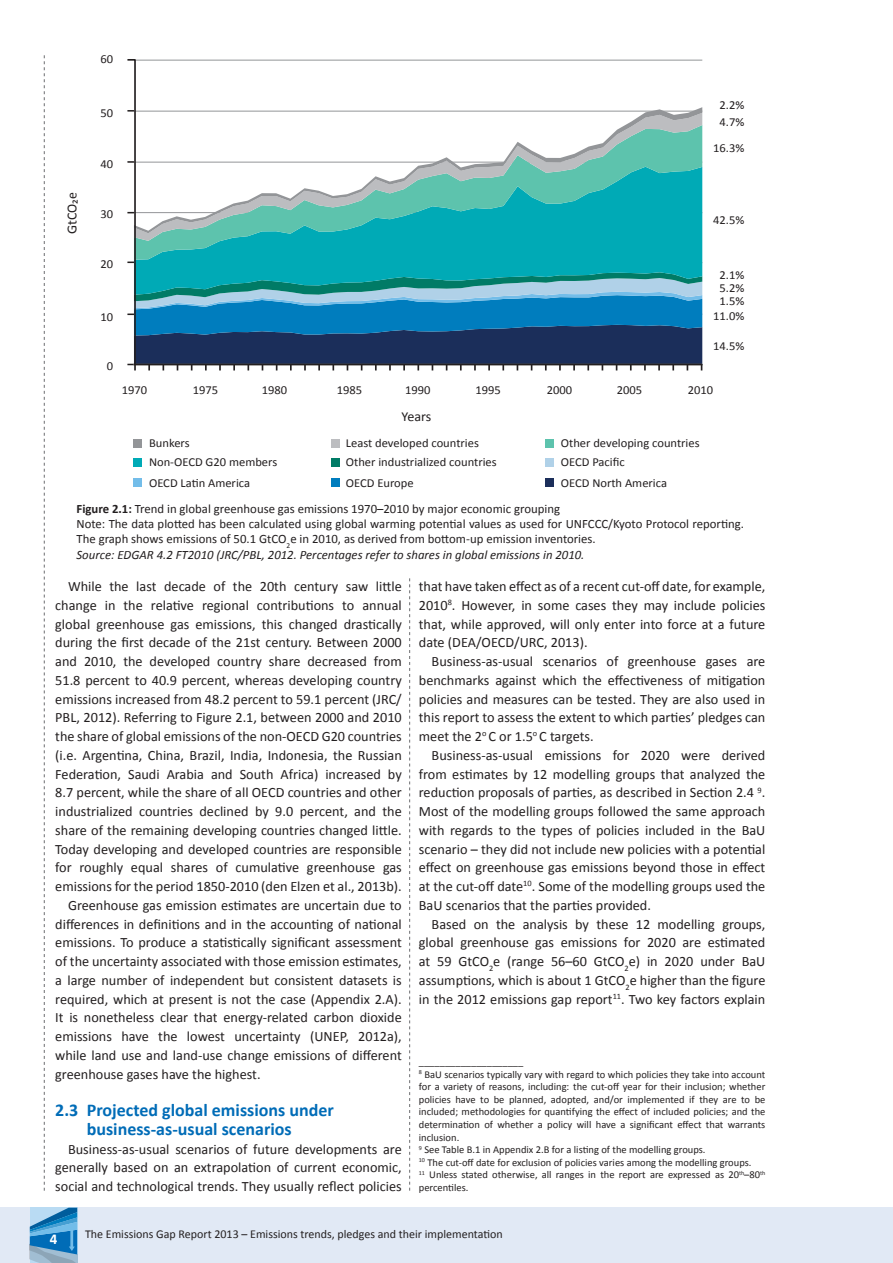
<style>
.page{position:relative;width:893px;height:1263px;background:#fff}
.page>*{position:absolute;margin:0;border:0;box-sizing:border-box;transform-origin:0 0}
.EMG_x_x{font:700 18px/18.8px "Calibri";color:#006cb7;text-align:center}
.t1{font:700 15px "Calibri";color:#fff}
.t2{font:14.25px/18.8px "Calibri";color:#231f20;text-align:justify}
.t3{font:13.8px "Calibri";color:#231f20;scale:1.05 1}
.t4{font:13.8px "Calibri";color:#231f20}
.t5{font:12.75px/15.3px "Calibri";color:#231f20}
.t6{font:italic 12.75px "Calibri";color:#231f20}
.t7{font:12.15px/13.5px "Calibri";color:#231f20}
.t8{font:12px "Calibri";color:#231f20}
.t9{font:10.5px/12.6px "Calibri";color:#231f20;text-align:justify}
.s1{font-weight:700}
</style>
<div class="page">
<div style="left:0;top:1208px;width:893px;height:55px;background:#e1e9f5"></div>
<svg style="left:30px;top:1208px;width:47px;height:55px;background:#5199c9"></svg>
<svg style="left:44px;top:55px;width:1px;height:1136px"></svg>
<div style="left:134px;top:439px;width:8px;height:8px;background:#939598"></div>
<div style="left:332px;top:439px;width:8px;height:8px;background:#bcbdc0"></div>
<div style="left:546px;top:439px;width:8px;height:8px;background:#5dc3ad"></div>
<div style="left:134px;top:479px;width:8px;height:8px;background:#73bde9"></div>
<div style="left:332px;top:479px;width:8px;height:8px;background:#007dbe"></div>
<div style="left:546px;top:479px;width:8px;height:8px;background:#1b2e5a"></div>
<div style="left:134px;top:458px;width:8px;height:9px;background:#00aab6"></div>
<div style="left:332px;top:458px;width:8px;height:9px;background:#007b66"></div>
<div style="left:546px;top:458px;width:8px;height:9px;background:#b0d1e8"></div>
<svg style="left:127px;top:59px;width:575px;height:312px"></svg>
<svg style="left:409px;top:578px;width:1px;height:613px"></svg>
<p class="t3" style="left:63px;top:234px;width:41px;rotate:-90deg">GtCO₂e</p>
<p class="t7" style="left:100px;top:52px;width:14px">60</p>
<p class="t7" style="left:100px;top:106px;width:14px">50</p>
<p class="t7" style="left:100px;top:158px;width:14px">40</p>
<p class="t7" style="left:719px;top:96px;width:26px;line-height:17.4px">2.2%<br>4.7%</p>
<p class="t7" style="left:713px;top:141px;width:33px">16.3%</p>
<p class="t7" style="left:100px;top:207px;width:14px">30</p>
<p class="t7" style="left:713px;top:213px;width:33px">42.5%</p>
<p class="t7" style="left:100px;top:258px;width:14px">20</p>
<p class="t7" style="left:100px;top:310px;width:14px">10</p>
<p class="t7" style="left:107px;top:359px;width:8px">0</p>
<p class="t7" style="left:713px;top:268px;width:33px;text-align:center">2.1%<br>5.2%<br>1.5%<br>11.0%</p>
<p class="t7" style="left:713px;top:339px;width:33px">14.5%</p>
<p class="t7" style="left:122px;top:383px;width:27px">1970</p>
<p class="t7" style="left:193px;top:383px;width:27px">1975</p>
<p class="t7" style="left:262px;top:383px;width:27px">1980</p>
<p class="t7" style="left:337px;top:383px;width:27px">1985</p>
<p class="t7" style="left:405px;top:383px;width:27px">1990</p>
<p class="t7" style="left:475px;top:383px;width:27px">1995</p>
<p class="t7" style="left:547px;top:383px;width:27px">2000</p>
<p class="t7" style="left:617px;top:383px;width:27px">2005</p>
<p class="t7" style="left:688px;top:383px;width:27px">2010</p>
<p class="t4" style="left:402px;top:408px;width:31px">Years</p>
<p class="t7" style="left:149px;top:436px;width:42px">Bunkers</p>
<p class="t7" style="left:346px;top:436px;width:135px">Least developed countries</p>
<p class="t7" style="left:561px;top:436px;width:140px">Other developing countries</p>
<p class="t7" style="left:149px;top:476px;width:103px">OECD Latin America</p>
<p class="t7" style="left:346px;top:476px;width:69px">OECD Europe</p>
<p class="t7" style="left:561px;top:476px;width:108px">OECD North America</p>
<p class="t7" style="left:149px;top:456px;width:130px">Non-OECD G20 members</p>
<p class="t7" style="left:346px;top:456px;width:152px">Other industrialized countries</p>
<p class="t7" style="left:561px;top:456px;width:65px">OECD Pacific</p>
<p class="t5" style="left:77px;top:501px;width:485px"><span class="s1">Figure 2.1:</span> Trend in global greenhouse gas emissions 1970–2010 by major economic grouping</p>
<p class="t5" style="left:77px;top:516px;width:669px">Note: The data plotted has been calculated using global warming potential values as used for UNFCCC/Kyoto Protocol reporting.<br>The graph shows emissions of 50.1 GtCO<sub>2</sub>e in 2010, as derived from bottom-up emission inventories.</p>
<p class="t6" style="left:77px;top:546px;width:509px">Source: EDGAR 4.2 FT2010 (JRC/PBL, 2012. Percentages refer to shares in global emissions in 2010.</p>
<p class="t2" style="left:55px;top:577px;width:348px;text-indent:13px">While the last decade of the 20th century saw little change in the relative regional contributions to annual global greenhouse gas emissions, this changed drastically during the first decade of the 21st century. Between 2000 and 2010, the developed country share decreased from 51.8 percent to 40.9 percent, whereas developing country emissions increased from 48.2 percent to 59.1 percent (JRC/ PBL, 2012). Referring to Figure 2.1, between 2000 and 2010 the share of global emissions of the non-OECD G20 countries (i.e. Argentina, China, Brazil, India, Indonesia, the Russian Federation, Saudi Arabia and South Africa) increased by</p>
<p class="t2" style="left:55px;top:783px;width:348px">8.7 percent, while the share of all OECD countries and other industrialized countries declined by 9.0 percent, and the share of the remaining developing countries changed little.<br>Today developing and developed countries are responsible for roughly equal shares of cumulative greenhouse gas emissions for the period 1850-2010 (den Elzen et al., 2013b).</p>
<p class="t2" style="left:55px;top:896px;width:348px;text-indent:13px">Greenhouse gas emission estimates are uncertain due to differences in definitions and in the accounting of national emissions. To produce a statistically significant assessment of the uncertainty associated with those emission estimates, a large number of independent but consistent datasets is required, which at present is not the case (Appendix 2.A).<br>It is nonetheless clear that energy-related carbon dioxide emissions have the lowest uncertainty (UNEP, 2012a), while land use and land-use change emissions of different greenhouse gases have the highest.</p>
<p class="EMG_x_x" style="left:55px;top:1101px;width:280px">2.3 Projected global emissions under business-as-usual scenarios</p>
<p class="t2" style="left:55px;top:1140px;width:348px;text-indent:13px">Business-as-usual scenarios of future developments are generally based on an extrapolation of current economic, social and technological trends. They usually reflect policies</p>
<p class="t2" style="left:419px;top:577px;width:348px">that have taken effect as of a recent cut-off date, for example, 2010<sup>8</sup>. However, in some cases they may include policies that, while approved, will only enter into force at a future date (DEA/OECD/URC, 2013).</p>
<p class="t2" style="left:419px;top:652px;width:348px;text-indent:13px">Business-as-usual scenarios of greenhouse gases are benchmarks against which the effectiveness of mitigation policies and measures can be tested. They are also used in this report to assess the extent to which parties’ pledges can meet the 2<sup>o</sup> C or 1.5<sup>o</sup> C targets.</p>
<p class="t2" style="left:419px;top:746px;width:348px;text-indent:13px">Business-as-usual emissions for 2020 were derived from estimates by 12 modelling groups that analyzed the reduction proposals of parties, as described in Section 2.4 <sup>9</sup>.<br>Most of the modelling groups followed the same approach with regards to the types of policies included in the BaU scenario – they did not include new policies with a potential effect on greenhouse gas emissions beyond those in effect at the cut-off date<sup>10</sup>. Some of the modelling groups used the BaU scenarios that the parties provided.</p>
<p class="t2" style="left:419px;top:915px;width:348px;text-indent:13px">Based on the analysis by these 12 modelling groups, global greenhouse gas emissions for 2020 are estimated at 59 GtCO<sub>2</sub>e (range 56–60 GtCO<sub>2</sub>e) in 2020 under BaU assumptions, which is about 1 GtCO<sub>2</sub>e higher than the figure in the 2012 emissions gap report<sup>11</sup>. Two key factors explain</p>
<p class="t9" style="left:419px;top:1055px;width:106px">____________________</p>
<p class="t9" style="left:419px;top:1068px;width:348px"><sup>8</sup> BaU scenarios typically vary with regard to which policies they take into account for a variety of reasons, including: the cut-off year for their inclusion; whether policies have to be planned, adopted, and/or implemented if they are to be included; methodologies for quantifying the effect of included policies; and the determination of whether a policy will have a significant effect that warrants inclusion.</p>
<p class="t9" style="left:419px;top:1143px;width:288px"><sup>9</sup> See Table B.1 in Appendix 2.B for a listing of the modelling groups.</p>
<p class="t9" style="left:419px;top:1156px;width:334px"><sup>10</sup> The cut-off date for exclusion of policies varies among the modelling groups.</p>
<p class="t9" style="left:419px;top:1169px;width:348px"><sup>11</sup> Unless stated otherwise, all ranges in the report are expressed as 20<sup>th</sup>–80<sup>th </sup>percentiles.</p>
<p class="t1" style="left:50px;top:1229px;width:9px">4</p>
<p class="t8" style="left:85px;top:1226px;width:419px">The Emissions Gap Report 2013 – Emissions trends, pledges and their implementation</p>
</div>
